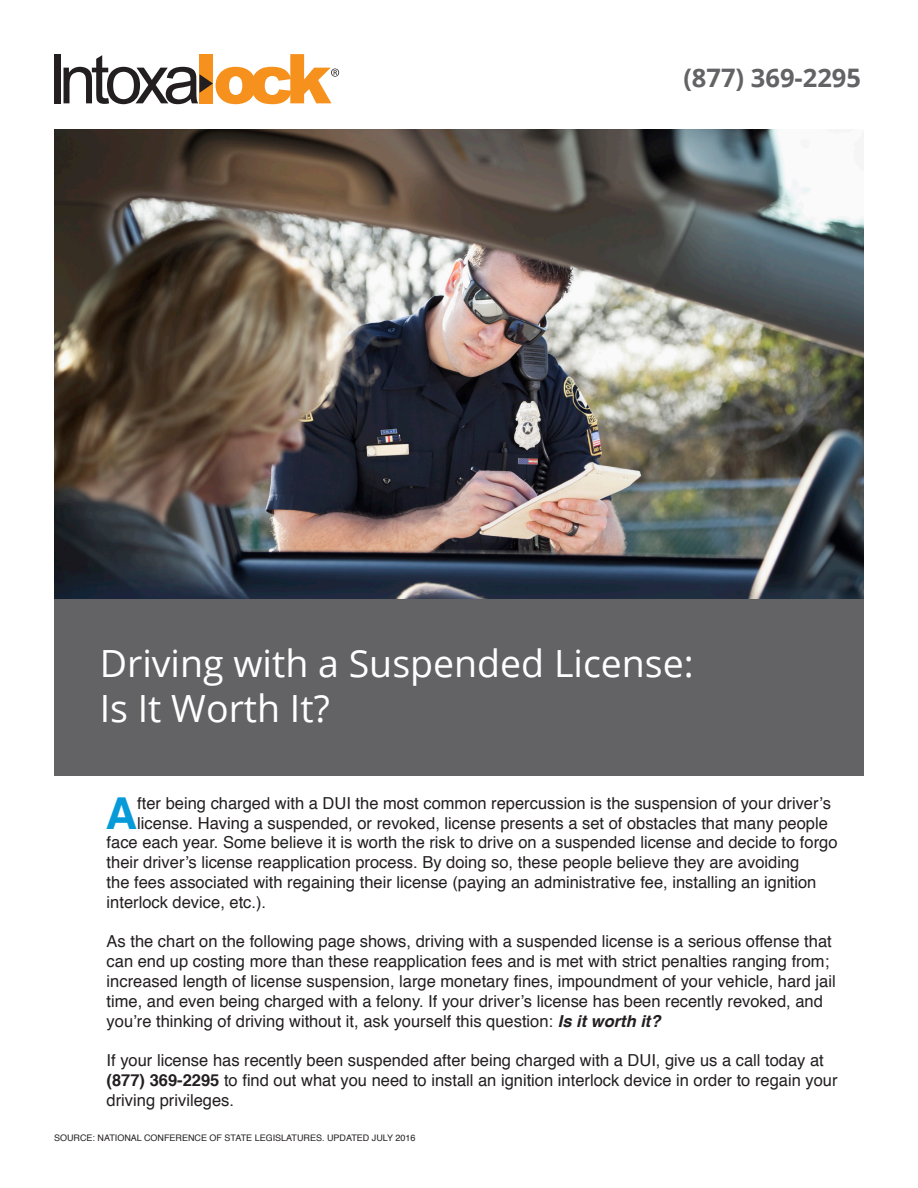
<style>
.page{position:relative;width:918px;height:1188px;background:#fff}
.page>*{position:absolute;margin:0;border:0;box-sizing:border-box;transform-origin:0 0}
.t1{font:700 43.95px "Helvetica";color:#069ad9}
.t2{font:37.5px "Open Sans";color:#fff}
.t3{font:700 25.5px "Open Sans";color:#636366}
.t4{font:16.5px/19.8px "Helvetica";color:#231f20}
.t5{font:9px "Helvetica";color:#231f20}
.s1{font-weight:700;font-style:italic}
.s2{font-weight:700}
</style>
<div class="page">
<div style="left:54px;top:54px;width:6px;height:49px;background:#231f20"></div>
<svg style="left:64px;top:54px;width:275px;height:50px"></svg>
<img style="left:54px;top:130px;width:810px;height:469px">
<div style="left:54px;top:599px;width:810px;height:176px;background:#636366"></div>
<h3 class="t3" style="left:683px;top:59px;width:179px">(877) 369-2295</h3>
<p class="t2" style="left:100px;top:638px;width:596px">Driving with a Suspended License:</p>
<p class="t2" style="left:100px;top:683px;width:232px">Is It Worth It?</p>
<p class="t1" style="left:106px;top:778px;width:33px">A</p>
<p class="t4" style="left:137px;top:794px;width:695px">fter being charged with a DUI the most common repercussion is the suspension of your driver’s</p>
<p class="t4" style="left:137px;top:813px;width:692px">license. Having a suspended, or revoked, license presents a set of obstacles that many people</p>
<p class="t4" style="left:107px;top:833px;width:732px">face each year. Some believe it is worth the risk to drive on a suspended license and decide to forgo</p>
<p class="t4" style="left:107px;top:853px;width:694px">their driver’s license reapplication process. By doing so, these people believe they are avoiding</p>
<p class="t4" style="left:107px;top:873px;width:711px">the fees associated with regaining their license (paying an administrative fee, installing an ignition</p>
<p class="t4" style="left:107px;top:893px;width:161px">interlock device, etc.).</p>
<p class="t4" style="left:107px;top:932px;width:731px">As the chart on the following page shows, driving with a suspended license is a serious offense that can end up costing more than these reapplication fees and is met with strict penalties ranging from; increased length of license suspension, large monetary fines, impoundment of your vehicle, hard jail time, and even being charged with a felony. If your driver’s license has been recently revoked, and you’re thinking of driving without it, ask yourself this question: <span class="s1">Is it worth it?</span></p>
<p class="t4" style="left:107px;top:1051px;width:732px">If your license has recently been suspended after being charged with a DUI, give us a call today at <span class="s2">(877) 369-2295</span> to find out what you need to install an ignition interlock device in order to regain your driving privileges.</p>
<p class="t5" style="left:54px;top:1131px;width:363px">SOURCE: NATIONAL CONFERENCE OF STATE LEGISLATURES. UPDATED JULY 2016</p>
</div>
